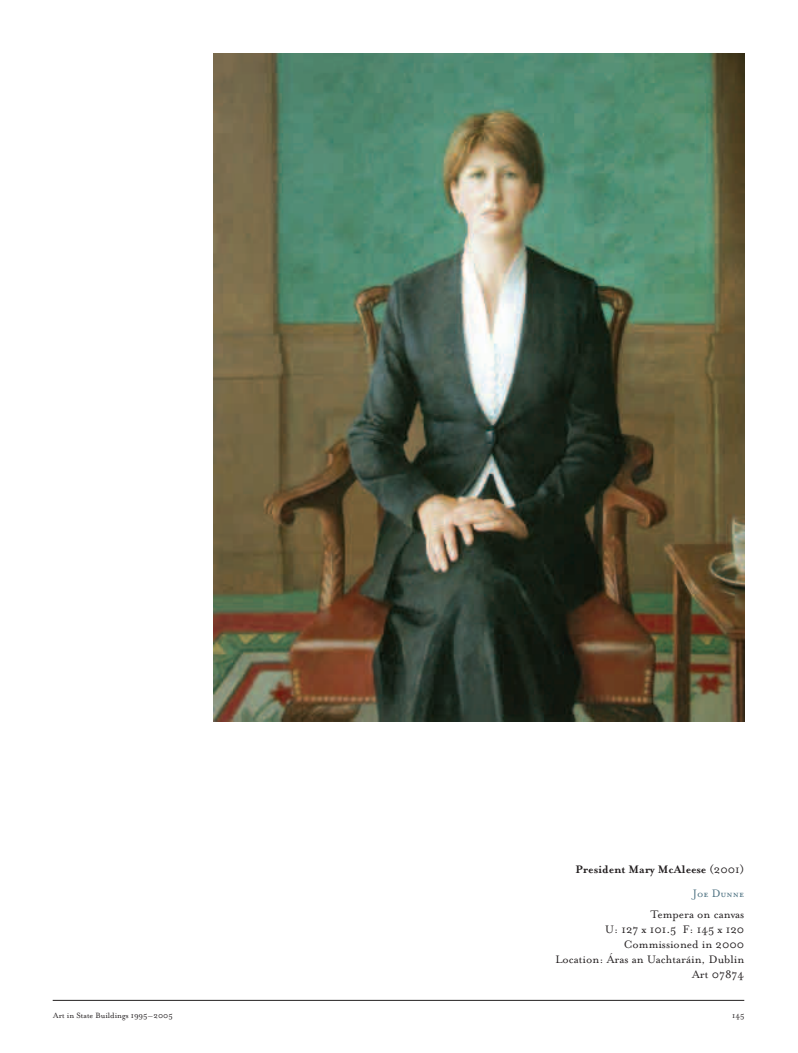
<style>
.page{position:relative;width:798px;height:1053px;background:#fff}
.page>*{position:absolute;margin:0;border:0;box-sizing:border-box;transform-origin:0 0}
.t1{font:12.5px/15px "Mrs Eaves Roman";color:#231f20;text-align:right}
.t2{font:700 12.5px "Mrs Eaves";color:#231f20}
.t3{font:12.5px "Mrs Eaves Petite Caps";color:#4e7282}
.t4{font:8.75px "Mrs Eaves Roman";color:#231f20}
.s1{font-family:"Mrs Eaves Roman";font-weight:400}
</style>
<div class="page">
<img style="left:213px;top:54px;width:531px;height:667px">
<hr style="left:53px;top:999px;width:691px;height:1px;background:#231f20">
<p class="t2" style="left:575px;top:864px;width:170px">President Mary McAleese <span class="s1">(2001)</span></p>
<p class="t3" style="left:692px;top:885px;width:53px">Joe Dunne</p>
<p class="t1" style="left:555px;top:909px;width:190px">Tempera on canvas<br>U: 127 x 101.5 F: 145 x 120<br>Commissioned in 2000<br>Location: Áras an Uachtaráin, Dublin<br>Art 07874</p>
<p class="t4" style="left:53px;top:1012px;width:121px">Art in State Buildings 1995–2005</p>
<p class="t4" style="left:732px;top:1012px;width:14px">145</p>
</div>
